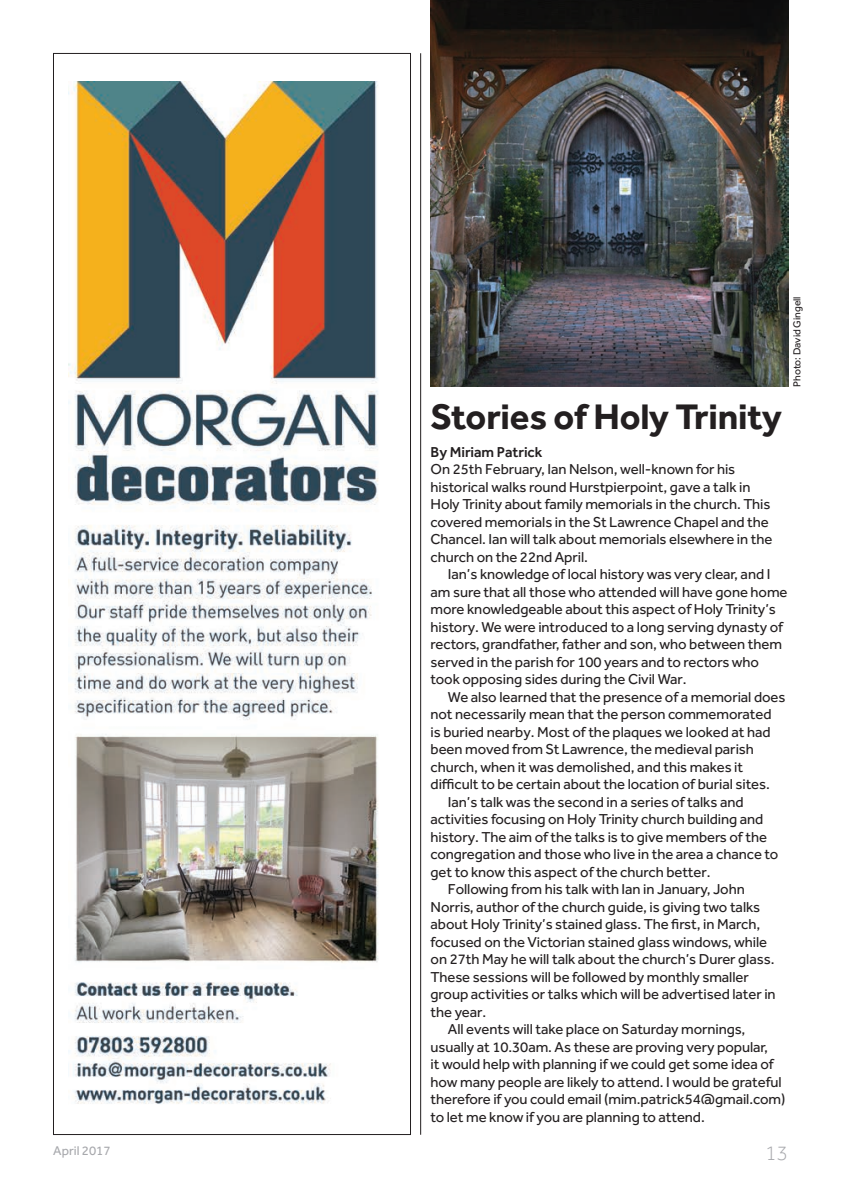
<style>
.page{position:relative;width:844px;height:1188px;background:#fff}
.page>*{position:absolute;margin:0;border:0;box-sizing:border-box;transform-origin:0 0}
.t1{font:700 36.75px "Effra";letter-spacing:-.005em;color:#231f20}
.t2{font:300 21px "Effra";color:#a8a9ad}
.t3{font:14.88px/17.5px "Effra";letter-spacing:-.005em;color:#231f20}
.t4{font:500 14.88px "Effra";letter-spacing:-.005em;color:#231f20}
.t5{font:13.12px "Effra";color:#a8a9ad}
.t6{font:10.5px "Effra";letter-spacing:-.005em;color:#231f20}
</style>
<div class="page">
<img style="left:69px;top:82px;width:310px;height:1022px">
<hr style="left:420px;top:53px;width:1px;height:1082px;background:#231f20">
<img style="left:430px;top:0;width:357px;height:387px">
<p class="t6" style="left:790px;top:387px;width:92px;rotate:-90deg">Photo: David Gingell</p>
<h1 class="t1" style="left:430px;top:394px;width:353px">Stories of Holy Trinity</h1>
<p class="t4" style="left:430px;top:443px;width:113px">By Miriam Patrick</p>
<p class="t3" style="left:430px;top:460px;width:343px">On 25th February, Ian Nelson, well-known for his historical walks round Hurstpierpoint, gave a talk in Holy Trinity about family memorials in the church. This covered memorials in the St Lawrence Chapel and the Chancel. Ian will talk about memorials elsewhere in the church on the 22nd April.</p>
<p class="t3" style="left:430px;top:565px;width:358px;text-indent:17px">Ian’s knowledge of local history was very clear, and I am sure that all those who attended will have gone home more knowledgeable about this aspect of Holy Trinity’s history. We were introduced to a long serving dynasty of rectors, grandfather, father and son, who between them served in the parish for 100 years and to rectors who took opposing sides during the Civil War.</p>
<p class="t3" style="left:448px;top:688px;width:339px">We also learned that the presence of a memorial does</p>
<p class="t3" style="left:430px;top:705px;width:342px">not necessarily mean that the person commemorated</p>
<p class="t3" style="left:430px;top:723px;width:341px">is buried nearby. Most of the plaques we looked at had</p>
<p class="t3" style="left:430px;top:740px;width:325px">been moved from St Lawrence, the medieval parish</p>
<p class="t3" style="left:430px;top:758px;width:314px">church, when it was demolished, and this makes it</p>
<p class="t3" style="left:430px;top:775px;width:341px">difficult to be certain about the location of burial sites.</p>
<p class="t3" style="left:448px;top:793px;width:297px">Ian’s talk was the second in a series of talks and</p>
<p class="t3" style="left:430px;top:810px;width:334px">activities focusing on Holy Trinity church building and</p>
<p class="t3" style="left:430px;top:828px;width:338px">history. The aim of the talks is to give members of the</p>
<p class="t3" style="left:430px;top:845px;width:349px">congregation and those who live in the area a chance to</p>
<p class="t3" style="left:430px;top:863px;width:281px">get to know this aspect of the church better.</p>
<p class="t3" style="left:448px;top:880px;width:298px">Following from his talk with Ian in January, John</p>
<p class="t3" style="left:430px;top:898px;width:331px">Norris, author of the church guide, is giving two talks</p>
<p class="t3" style="left:430px;top:915px;width:331px">about Holy Trinity’s stained glass. The first, in March,</p>
<p class="t3" style="left:430px;top:933px;width:338px">focused on the Victorian stained glass windows, while</p>
<p class="t3" style="left:430px;top:950px;width:345px">on 27th May he will talk about the church’s Durer glass.</p>
<p class="t3" style="left:430px;top:968px;width:319px">These sessions will be followed by monthly smaller</p>
<p class="t3" style="left:430px;top:985px;width:346px">group activities or talks which will be advertised later in</p>
<p class="t3" style="left:430px;top:1003px;width:57px">the year.</p>
<p class="t3" style="left:448px;top:1020px;width:299px">All events will take place on Saturday mornings,</p>
<p class="t3" style="left:430px;top:1038px;width:339px">usually at 10.30am. As these are proving very popular,</p>
<p class="t3" style="left:430px;top:1055px;width:344px">it would help with planning if we could get some idea of</p>
<p class="t3" style="left:430px;top:1073px;width:352px">how many people are likely to attend. I would be grateful</p>
<p class="t3" style="left:430px;top:1090px;width:356px">therefore if you could email (mim.patrick54@gmail.com)</p>
<p class="t3" style="left:430px;top:1108px;width:276px">to let me know if you are planning to attend.</p>
<p class="t5" style="left:53px;top:1143px;width:59px">April 2017</p>
<h2 class="t2" style="left:765px;top:1141px;width:24px">13</h2>
</div>
